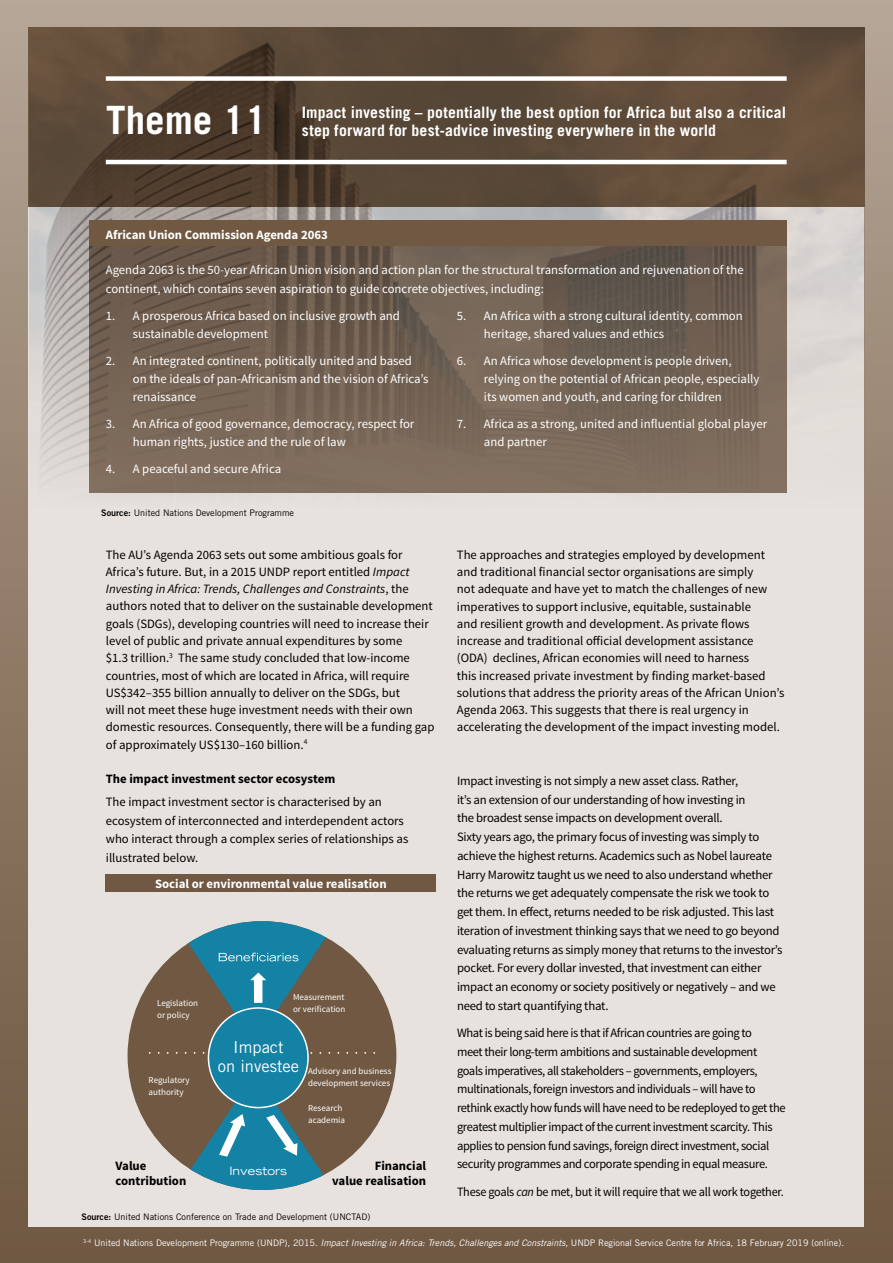
<style>
.page{position:relative;width:893px;height:1263px;background:#fff}
.page>*{position:absolute;margin:0;border:0;box-sizing:border-box;transform-origin:0 0}
.t1{font:700 39px "Trade Gothic LT Std";color:#fff}
.t2{font:16.5px/19.8px "Trade Gothic LT Std";color:#fff;text-align:center}
.t3{font:700 15.75px "Trade Gothic LT Std";letter-spacing:.01em;color:#fff}
.t4{font:12.75px/18.8px "Source Sans Pro";letter-spacing:-.015em;color:#000}
.t5{font:12.75px/18.3px "Source Sans Pro";color:#fff}
.t6{font:700 12.75px/15px "Source Sans Pro";color:#000;text-align:right}
.t7{font:700 12.75px "Source Sans Pro";color:#fff}
.t8{font:12.75px "Source Sans Pro";letter-spacing:-.015em;color:#000;scale:.96 1}
.t9{font:expanded 11.4px "Trade Gothic LT Std";color:#fff}
.t10{font:9px "Trade Gothic LT Std";color:#fff}
.t11{font:9px/12px "Source Sans Pro";color:#fff}
.t12{font:9px "Trade Gothic LT Std";color:#000}
.s1{font-family:"Trade Gothic LT Std Bd 2"}
.s2{font-style:italic}
</style>
<div class="page">
<div style="left:0;top:0;width:893px;height:1263px;background:linear-gradient(to bottom,#b3a293,#6f563f)"></div>
<div style="left:28px;top:28px;width:836px;height:1199px;background:#e7e2de"></div>
<div style="left:128px;top:921px;width:268px;height:269px;background:#705842;border-radius:50%"></div>
<svg style="left:170px;top:1081px;width:172px;height:109px"></svg>
<svg style="left:159px;top:1052px;width:216px;height:2px"></svg>
<div style="left:208px;top:1008px;width:100px;height:99px;background:#1482a5;border-radius:50%"></div>
<div style="left:208px;top:1007px;width:101px;height:101px;border:2px solid #fff;border-radius:50%"></div>
<svg style="left:169px;top:921px;width:171px;height:113px"></svg>
<div style="left:106px;top:874px;width:330px;height:17px;background:#705842"></div>
<img style="left:29px;top:28px;width:835px;height:456px">
<div style="left:89px;top:220px;width:698px;height:26px;background:#705842"></div>
<div style="left:106px;top:76px;width:681px;height:5px;background:#fff"></div>
<svg style="left:89px;top:246px;width:698px;height:247px;background:#736254"></svg>
<hr style="left:106px;top:160px;width:681px;height:4px;background:#fff">
<h1 class="t1" style="left:106px;top:96px;width:162px">Theme 11</h1>
<p class="t3" style="left:302px;top:102px;width:486px">Impact investing – potentially the best option for Africa but also a critical</p>
<p class="t3" style="left:302px;top:120px;width:416px">step forward for best-advice investing everywhere in the world</p>
<p class="t7" style="left:106px;top:226px;width:224px">African Union Commission Agenda 2063</p>
<p class="t5" style="left:106px;top:261px;width:639px">Agenda 2063 is the 50-year African Union vision and action plan for the structural transformation and rejuvenation of the continent, which contains seven aspiration to guide concrete objectives, including:</p>
<p class="t5" style="left:133px;top:306px;width:269px;text-indent:-27px">1. A prosperous Africa based on inclusive growth and sustainable development</p>
<p class="t5" style="left:133px;top:351px;width:297px;text-indent:-27px">2. An integrated continent, politically united and based on the ideals of pan-Africanism and the vision of Africa’s renaissance</p>
<p class="t5" style="left:133px;top:415px;width:283px;text-indent:-27px">3. An Africa of good governance, democracy, respect for human rights, justice and the rule of law</p>
<p class="t5" style="left:106px;top:460px;width:177px">4. A peaceful and secure Africa</p>
<p class="t5" style="left:484px;top:306px;width:260px;text-indent:-27px">5. An Africa with a strong cultural identity, common heritage, shared values and ethics</p>
<p class="t5" style="left:484px;top:351px;width:277px;text-indent:-27px">6. An Africa whose development is people driven, relying on the potential of African people, especially its women and youth, and caring for children</p>
<p class="t5" style="left:484px;top:415px;width:285px;text-indent:-27px">7. Africa as a strong, united and influential global player and partner</p>
<p class="t12" style="left:101px;top:507px;width:194px"><span class="s1">Source:</span> United Nations Development Programme</p>
<p class="t4" style="left:106px;top:546px;width:330px;line-height:17.2px">The AU’s Agenda 2063 sets out some ambitious goals for Africa’s future. But, in a 2015 UNDP report entitled <span class="s2">Impact Investing in Africa: Trends, Challenges and Constraints</span>, the authors noted that to deliver on the sustainable development goals (SDGs), developing countries will need to increase their level of public and private annual expenditures by some<br>$1.3 trillion.<sup>3</sup> The same study concluded that low-income countries, most of which are located in Africa, will require US$342–355 billion annually to deliver on the SDGs, but<br>will not meet these huge investment needs with their own domestic resources. Consequently, there will be a funding gap of approximately US$130–160 billion.<sup>4</sup></p>
<p class="t4" style="left:457px;top:546px;width:329px;line-height:17.2px">The approaches and strategies employed by development and traditional financial sector organisations are simply<br>not adequate and have yet to match the challenges of new imperatives to support inclusive, equitable, sustainable<br>and resilient growth and development. As private flows increase and traditional official development assistance (ODA) declines, African economies will need to harness<br>this increased private investment by finding market-based solutions that address the priority areas of the African Union’s Agenda 2063. This suggests that there is real urgency in accelerating the development of the impact investing model.</p>
<p class="t6" style="left:106px;top:771px;width:231px">The impact investment sector ecosystem</p>
<p class="t4" style="left:106px;top:792px;width:304px">The impact investment sector is characterised by an ecosystem of interconnected and interdependent actors who interact through a complex series of relationships as illustrated below.</p>
<p class="t4" style="left:457px;top:771px;width:327px">Impact investing is not simply a new asset class. Rather,<br>it’s an extension of our understanding of how investing in<br>the broadest sense impacts on development overall.<br>Sixty years ago, the primary focus of investing was simply to achieve the highest returns. Academics such as Nobel laureate Harry Marowitz taught us we need to also understand whether the returns we get adequately compensate the risk we took to get them. In effect, returns needed to be risk adjusted. This last iteration of investment thinking says that we need to go beyond evaluating returns as simply money that returns to the investor’s pocket. For every dollar invested, that investment can either impact an economy or society positively or negatively – and we need to start quantifying that.</p>
<p class="t4" style="left:457px;top:1024px;width:330px">What is being said here is that if African countries are going to<br>meet their long-term ambitions and sustainable development goals imperatives, all stakeholders – governments, employers, multinationals, foreign investors and individuals – will have to rethink exactly how funds will have need to be redeployed to get the greatest multiplier impact of the current investment scarcity. This applies to pension fund savings, foreign direct investment, social security programmes and corporate spending in equal measure.</p>
<p class="t8" style="left:457px;top:1183px;width:342px">These goals <span class="s2">can</span> be met, but it will require that we all work together.</p>
<p class="t7" style="left:155px;top:875px;width:233px">Social or environmental value realisation</p>
<p class="t11" style="left:157px;top:997px;width:43px">Legislation or policy</p>
<p class="t11" style="left:293px;top:991px;width:54px">Measurement or verification</p>
<p class="t2" style="left:218px;top:1036px;width:83px">Impact<br>on investee</p>
<p class="t11" style="left:308px;top:1065px;width:85px">Advisory and business development services</p>
<p class="t11" style="left:308px;top:1102px;width:38px">Research academia</p>
<p class="t11" style="left:149px;top:1074px;width:43px">Regulatory authority</p>
<p class="t6" style="left:332px;top:1158px;width:95px">Financial<br>value realisation</p>
<p class="t6" style="left:116px;top:1158px;width:72px;text-align:left">Value contribution</p>
<p class="t9" style="left:229px;top:1163px;width:59px">Investors</p>
<p class="t12" style="left:82px;top:1211px;width:290px"><span class="s1">Source:</span> United Nations Conference on Trade and Development (UNCTAD)</p>
<p class="t10" style="left:83px;top:1237px;width:762px"><sup>3-4</sup> United Nations Development Programme (UNDP), 2015. <span class="s2">Impact Investing in Africa: Trends, Challenges and Constraints,</span> UNDP Regional Service Centre for Africa, 18 February 2019 (online).</p>
</div>
